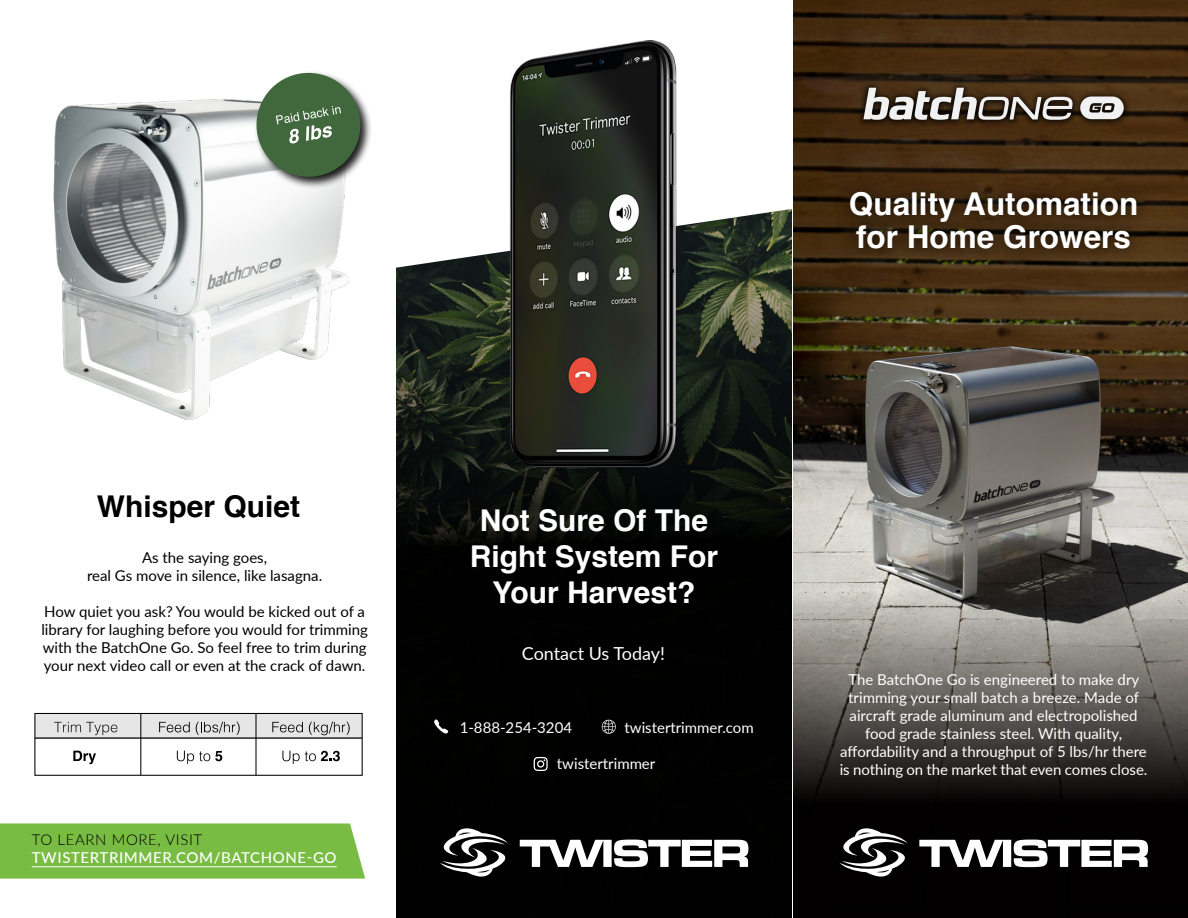
<style>
.page{position:relative;width:1188px;height:918px;background:#fff}
.page>*{position:absolute;margin:0;border:0;box-sizing:border-box;transform-origin:0 0}
.t1{font:700 31.5px/33px "Helvetica";color:#fff}
.t2{font:700 30px/36px "Helvetica";color:#fff;text-align:center}
.t3{font:700 30px "Helvetica";color:#000}
.t4{font:18px "Lato";color:#fff}
.t5{font:15px/18px "Lato";color:#fff;text-align:center}
.t6{font:15px/18px "Lato";color:#000;text-align:center}
.t7{font:500 15px "Lato";letter-spacing:.04em;color:#fff}
.t8{font:300 15px "Lato";letter-spacing:.04em;color:#000}
</style>
<div class="page">
<img style="left:793px;top:0;width:395px;height:555px">
<svg style="left:793px;top:555px;width:395px;height:363px;background:#474441"></svg>
<img style="left:53px;top:99px;width:296px;height:321px">
<div style="left:0;top:824px;width:365px;height:55px;background:#79bc43"></div>
<hr style="left:32px;top:866px;width:305px;height:1px;background:#fff">
<img style="left:396px;top:209px;width:396px;height:709px">
<img style="left:501px;top:41px;width:186px;height:489px">
<svg style="left:534px;top:757px;width:14px;height:14px"></svg>
<svg style="left:434px;top:719px;width:14px;height:15px"></svg>
<svg style="left:602px;top:720px;width:14px;height:14px"></svg>
<svg style="left:440px;top:828px;width:68px;height:49px"></svg>
<svg style="left:520px;top:840px;width:228px;height:27px"></svg>
<svg style="left:839px;top:828px;width:68px;height:49px"></svg>
<svg style="left:919px;top:840px;width:229px;height:27px"></svg>
<div style="left:856px;top:81px;width:275px;height:47px;background:#000;opacity:.75"></div>
<svg style="left:1080px;top:97px;width:44px;height:22px"></svg>
<svg style="left:863px;top:88px;width:211px;height:32px"></svg>
<div style="left:254px;top:70px;width:119px;height:119px;background:#000;opacity:.89"></div>
<svg style="left:250px;top:70px;width:117px;height:113px"></svg>
<div style="left:836px;top:178px;width:316px;height:85px;background:#000;opacity:.8"></div>
<div style="left:35px;top:713px;width:326px;height:26px;background:#e6e6e6"></div>
<div style="left:34px;top:713px;width:329px;height:63px;border:1px solid #000"></div>
<hr style="left:140px;top:713px;width:1px;height:62px;background:#000">
<hr style="left:255px;top:713px;width:2px;height:62px;background:#000">
<hr style="left:35px;top:737px;width:327px;height:2px;background:#000">
<svg style="left:159px;top:722px;width:31px;height:10px"></svg>
<svg style="left:196px;top:722px;width:44px;height:13px"></svg>
<svg style="left:272px;top:722px;width:31px;height:10px"></svg>
<svg style="left:309px;top:722px;width:41px;height:13px"></svg>
<svg style="left:73px;top:751px;width:23px;height:13px"></svg>
<svg style="left:177px;top:751px;width:45px;height:13px"></svg>
<svg style="left:282px;top:751px;width:58px;height:13px"></svg>
<svg style="left:54px;top:722px;width:63px;height:13px"></svg>
<h1 class="t1" style="left:849px;top:188px;width:291px">Quality Automation for Home Growers</h1>
<h2 class="t3" style="left:97px;top:482px;width:205px">Whisper Quiet</h2>
<p class="t6" style="left:87px;top:548px;width:237px">As the saying goes,<br>real Gs move in silence, like lasagna.</p>
<p class="t6" style="left:41px;top:602px;width:328px;text-align:left">How quiet you ask? You would be kicked out of a library for laughing before you would for trimming with the BatchOne Go. So feel free to trim during your next video call or even at the crack of dawn.</p>
<p class="t8" style="left:32px;top:829px;width:172px">TO LEARN MORE, VISIT</p>
<p class="t7" style="left:32px;top:847px;width:306px">TWISTERTRIMMER.COM/BATCHONE-GO</p>
<h2 class="t2" style="left:470px;top:502px;width:250px">Not Sure Of The<br>Right System For<br>Your Harvest?</h2>
<p class="t4" style="left:522px;top:641px;width:145px">Contact Us Today!</p>
<p class="t5" style="left:460px;top:717px;width:114px">1-888-254-3204</p>
<p class="t5" style="left:625px;top:718px;width:131px">twistertrimmer.com</p>
<p class="t5" style="left:557px;top:753px;width:100px">twistertrimmer</p>
<p class="t5" style="left:840px;top:670px;width:309px">The BatchOne Go is engineered to make dry trimming your small batch a breeze. Made of aircraft grade aluminum and electropolished food grade stainless steel. With quality, affordability and a throughput of 5 lbs/hr there is nothing on the market that even comes close.</p>
</div>
